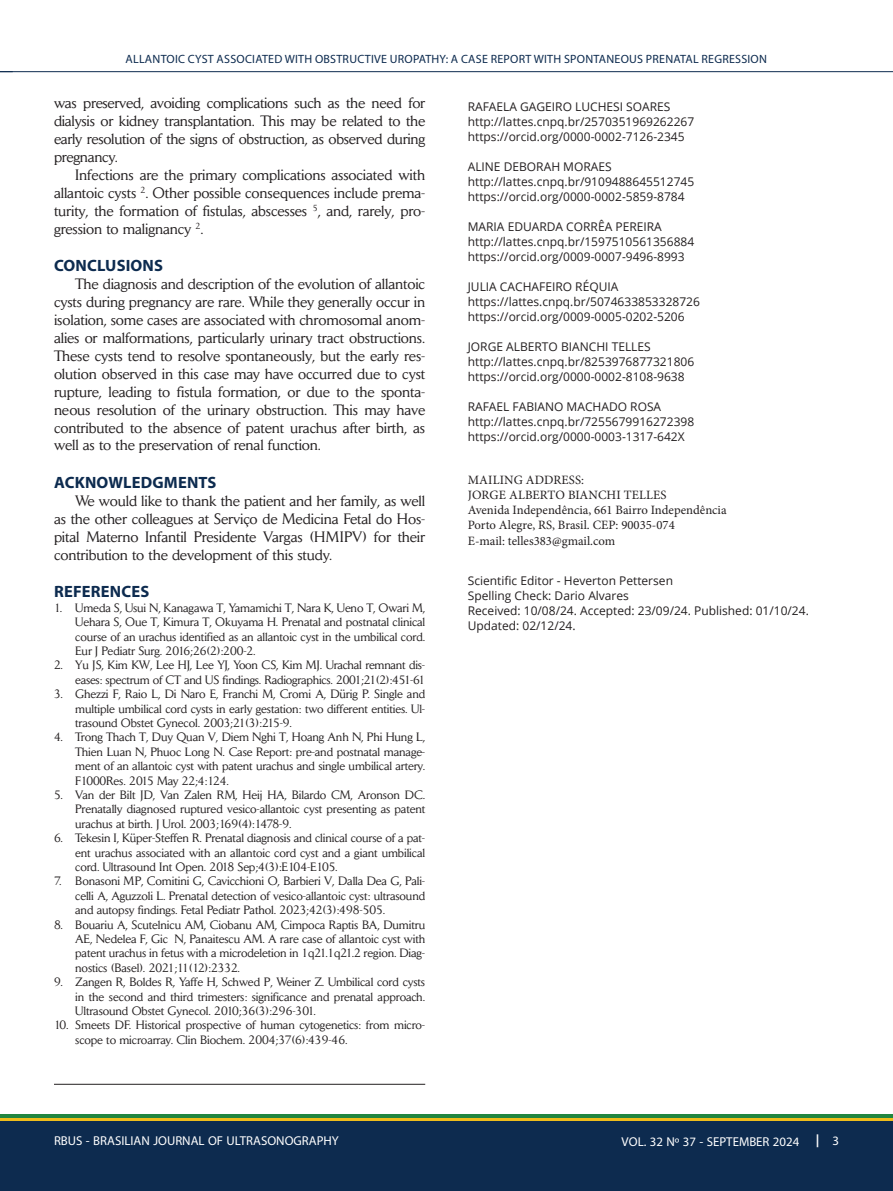
<style>
.page{position:relative;width:893px;height:1191px;background:#fff}
.page>*{position:absolute;margin:0;border:0;box-sizing:border-box;transform-origin:0 0}
.t1{font:18px "Myriad Arabic";color:#fff}
.t2{font:700 16.35px "Myriad Pro";letter-spacing:.01em;color:#0d2b4f}
.t3{font:14.85px/17.9px "Daily News";letter-spacing:-.01em;color:#231f20;text-align:justify}
.t4{font:12.75px "Minion Pro";color:#231f20}
.t5{font:12px/14.4px "Daily News";letter-spacing:-.01em;color:#231f20;text-align:justify}
.t6{font:12px "Open Sans";color:#231f20}
.t7{font:12px "Myriad Pro";letter-spacing:.02em;color:#0d2b4f}
.s1{font-weight:700}
</style>
<div class="page">
<div style="left:0;top:1120px;width:893px;height:71px;background:#0d2b4f"></div>
<hr style="left:0;top:1117px;width:893px;height:3px;background:#eebc1b">
<hr style="left:0;top:1114px;width:893px;height:3px;background:#208540">
<hr style="left:0;top:71px;width:893px;height:1px;background:#0d2b4f">
<hr style="left:54px;top:1084px;width:371px;height:1px;background:#231f20">
<p class="t7" style="left:126px;top:52px;width:643px">ALLANTOIC CYST ASSOCIATED WITH OBSTRUCTIVE UROPATHY: A CASE REPORT WITH SPONTANEOUS PRENATAL REGRESSION</p>
<p class="t3" style="left:54px;top:94px;width:373px">was preserved, avoiding complications such as the need for dialysis or kidney transplantation. This may be related to the early resolution of the signs of obstruction, as observed during pregnancy.</p>
<p class="t3" style="left:54px;top:166px;width:373px;text-indent:21px">Infections are the primary complications associated with allantoic cysts <sup>2</sup>. Other possible consequences include prema&shy;turity, the formation of fistulas, abscesses <sup>5</sup>, and, rarely, pro&shy;gression to malignancy <sup>2</sup>.</p>
<p class="t2" style="left:54px;top:255px;width:110px">CONCLUSIONS</p>
<p class="t3" style="left:54px;top:275px;width:373px;text-indent:21px">The diagnosis and description of the evolution of allantoic cysts during pregnancy are rare. While they generally occur in isolation, some cases are associated with chromosomal anom&shy;alies or malformations, particularly urinary tract obstructions.<br>These cysts tend to resolve spontaneously, but the early res&shy;olution observed in this case may have occurred due to cyst rupture, leading to fistula formation, or due to the sponta&shy;neous resolution of the urinary obstruction. This may have contributed to the absence of patent urachus after birth, as well as to the preservation of renal function.</p>
<p class="t2" style="left:54px;top:472px;width:164px">ACKNOWLEDGMENTS</p>
<p class="t3" style="left:54px;top:492px;width:373px;text-indent:21px">We would like to thank the patient and her family, as well as the other colleagues at Serviço de Medicina Fetal do Hos&shy;pital Materno Infantil Presidente Vargas (HMIPV) for their contribution to the development of this study.</p>
<p class="t2" style="left:54px;top:581px;width:97px">REFERENCES</p>
<p class="t5" style="left:75px;top:600px;width:351px;text-indent:-21px">1. Umeda S, Usui N, Kanagawa T, Yamamichi T, Nara K, Ueno T, Owari M, Uehara S, Oue T, Kimura T, Okuyama H. Prenatal and postnatal clinical course of an urachus identified as an allantoic cyst in the umbilical cord.<br>Eur J Pediatr Surg. 2016;26(2):200-2.</p>
<p class="t5" style="left:54px;top:658px;width:373px;text-align:right">2. Yu JS, Kim KW, Lee HJ, Lee YJ, Yoon CS, Kim MJ. Urachal remnant dis&shy;eases: spectrum of CT and US findings. Radiographics. 2001;21(2):451-61</p>
<p class="t5" style="left:75px;top:686px;width:351px;text-indent:-21px">3. Ghezzi F, Raio L, Di Naro E, Franchi M, Cromi A, Dürig P. Single and multiple umbilical cord cysts in early gestation: two different entities. Ul&shy;trasound Obstet Gynecol. 2003;21(3):215-9.</p>
<p class="t5" style="left:75px;top:730px;width:351px;text-indent:-21px">4. Trong Thach T, Duy Quan V, Diem Nghi T, Hoang Anh N, Phi Hung L, Thien Luan N, Phuoc Long N. Case Report: pre-and postnatal manage&shy;ment of an allantoic cyst with patent urachus and single umbilical artery.<br>F1000Res. 2015 May 22;4:124.</p>
<p class="t5" style="left:75px;top:787px;width:351px;text-indent:-21px">5. Van der Bilt JD, Van Zalen RM, Heij HA, Bilardo CM, Aronson DC.<br>Prenatally diagnosed ruptured vesico-allantoic cyst presenting as patent urachus at birth. J Urol. 2003;169(4):1478-9.</p>
<p class="t5" style="left:75px;top:830px;width:351px;text-indent:-21px">6. Tekesin I, Küper-Steffen R. Prenatal diagnosis and clinical course of a pat&shy;ent urachus associated with an allantoic cord cyst and a giant umbilical cord. Ultrasound Int Open. 2018 Sep;4(3):E104-E105.</p>
<p class="t5" style="left:75px;top:874px;width:351px;text-indent:-21px">7. Bonasoni MP, Comitini G, Cavicchioni O, Barbieri V, Dalla Dea G, Pali&shy;celli A, Aguzzoli L. Prenatal detection of vesico-allantoic cyst: ultrasound and autopsy findings. Fetal Pediatr Pathol. 2023;42(3):498-505.</p>
<p class="t5" style="left:75px;top:917px;width:351px;text-indent:-21px">8. Bouariu A, Scutelnicu AM, Ciobanu AM, Cimpoca Raptis BA, Dumitru AE, Nedelea F, Gică N, Panaitescu AM. A rare case of allantoic cyst with patent urachus in fetus with a microdeletion in 1q21.1q21.2 region. Diag&shy;nostics (Basel). 2021;11(12):2332.</p>
<p class="t5" style="left:75px;top:974px;width:351px;text-indent:-21px">9. Zangen R, Boldes R, Yaffe H, Schwed P, Weiner Z. Umbilical cord cysts in the second and third trimesters: significance and prenatal approach.<br>Ultrasound Obstet Gynecol. 2010;36(3):296-301.</p>
<p class="t5" style="left:75px;top:1018px;width:351px;text-indent:-21px">10. Smeets DF. Historical prospective of human cytogenetics: from micro&shy;scope to microarray. Clin Biochem. 2004;37(6):439-46.</p>
<p class="t6" style="left:468px;top:98px;width:204px">RAFAELA GAGEIRO LUCHESI SOARES</p>
<p class="t6" style="left:468px;top:113px;width:228px">http://lattes.cnpq.br/2570351969262267</p>
<p class="t6" style="left:468px;top:128px;width:218px">https://orcid.org/0000-0002-7126-2345</p>
<p class="t6" style="left:468px;top:158px;width:145px">ALINE DEBORAH MORAES</p>
<p class="t6" style="left:468px;top:173px;width:228px">http://lattes.cnpq.br/9109488645512745</p>
<p class="t6" style="left:468px;top:188px;width:218px">https://orcid.org/0000-0002-5859-8784</p>
<p class="t6" style="left:468px;top:218px;width:196px">MARIA EDUARDA CORRÊA PEREIRA</p>
<p class="t6" style="left:468px;top:233px;width:228px">http://lattes.cnpq.br/1597510561356884</p>
<p class="t6" style="left:468px;top:248px;width:218px">https://orcid.org/0009-0007-9496-8993</p>
<p class="t6" style="left:468px;top:278px;width:152px">JULIA CACHAFEIRO RÉQUIA</p>
<p class="t6" style="left:468px;top:293px;width:234px">https://lattes.cnpq.br/5074633853328726</p>
<p class="t6" style="left:468px;top:308px;width:218px">https://orcid.org/0009-0005-0202-5206</p>
<p class="t6" style="left:468px;top:338px;width:184px">JORGE ALBERTO BIANCHI TELLES</p>
<p class="t6" style="left:468px;top:353px;width:228px">http://lattes.cnpq.br/8253976877321806</p>
<p class="t6" style="left:468px;top:368px;width:218px">https://orcid.org/0000-0002-8108-9638</p>
<p class="t6" style="left:468px;top:398px;width:195px">RAFAEL FABIANO MACHADO ROSA</p>
<p class="t6" style="left:468px;top:413px;width:228px">http://lattes.cnpq.br/7255679916272398</p>
<p class="t6" style="left:468px;top:428px;width:218px">https://orcid.org/0000-0003-1317-642X</p>
<p class="t4" style="left:468px;top:471px;width:118px">MAILING ADDRESS:</p>
<p class="t4" style="left:468px;top:486px;width:200px">JORGE ALBERTO BIANCHI TELLES</p>
<p class="t4" style="left:468px;top:501px;width:260px">Avenida Independência, 661 Bairro Independência</p>
<p class="t4" style="left:468px;top:517px;width:209px">Porto Alegre, RS, Brasil. CEP: 90035-074</p>
<p class="t4" style="left:468px;top:532px;width:149px">E-mail: telles383@gmail.com</p>
<p class="t6" style="left:468px;top:572px;width:207px">Scientific Editor - Heverton Pettersen</p>
<p class="t6" style="left:468px;top:587px;width:163px">Spelling Check: Dario Alvares</p>
<p class="t6" style="left:468px;top:602px;width:343px">Received: 10/08/24. Accepted: 23/09/24. Published: 01/10/24.</p>
<p class="t6" style="left:468px;top:617px;width:109px">Updated: 02/12/24.</p>
<h1 class="t1" style="left:54px;top:1128px;width:286px">RBUS - BRASILIAN JOURNAL OF ULTRASONOGRAPHY</h1>
<h1 class="t1" style="left:622px;top:1129px;width:219px">VOL. 32 Nº 37 - SEPTEMBER 2024 <span class="s1">|</span> 3</h1>
</div>
